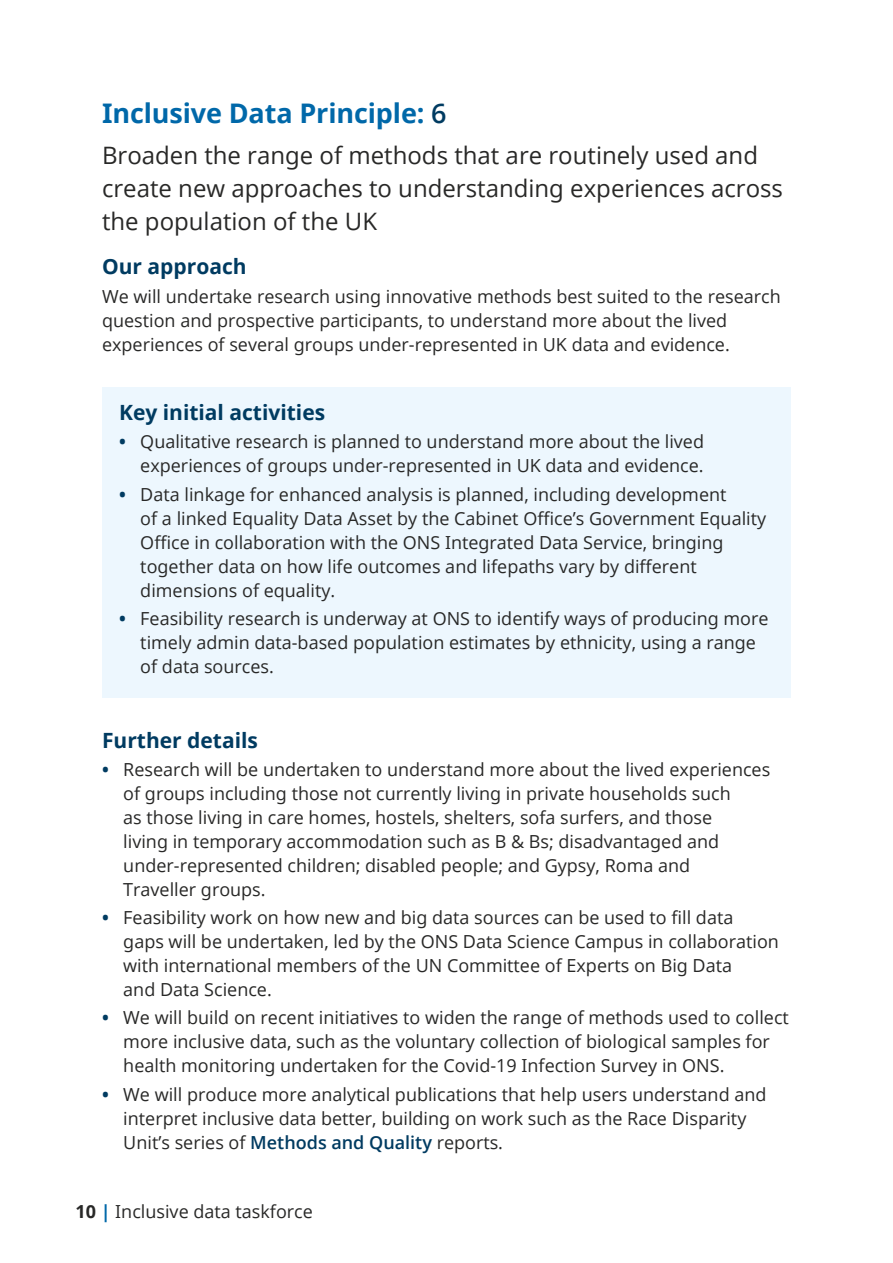
<style>
.page{position:relative;width:893px;height:1263px;background:#fff}
.page>*{position:absolute;margin:0;border:0;box-sizing:border-box;transform-origin:0 0}
.Heading_two{font:700 27px "Open Sans";letter-spacing:-.005em;color:#0068a9}
.Intro{font:24px/33px "Open Sans";color:#282827}
.Heading_three{font:700 21px "Open Sans";color:#003b61}
.Body_copy{font:18px/24px "Open Sans";color:#282827}
.s1{font-weight:600;color:#003b61}
.s2{font-weight:700;color:#003b61}
.s3{font-weight:700}
.s4{font-weight:700;color:#0068a9}
</style>
<div class="page">
<div style="left:102px;top:387px;width:689px;height:310px;background:#edf7fe"></div>
<h2 class="Heading_two" style="left:102px;top:94px;width:346px">Inclusive Data Principle: <span class="s1">6</span></h2>
<p class="Intro" style="left:102px;top:138px;width:682px">Broaden the range of methods that are routinely used and create new approaches to understanding experiences across the population of the UK</p>
<h3 class="Heading_three" style="left:102px;top:252px;width:146px">Our approach</h3>
<p class="Body_copy" style="left:102px;top:283px;width:680px">We will undertake research using innovative methods best suited to the research question and prospective participants, to understand more about the lived experiences of several groups under-represented in UK data and evidence.</p>
<h3 class="Heading_three" style="left:119px;top:398px;width:208px">Key initial activities</h3>
<p class="Body_copy" style="left:119px;top:429px;width:587px;text-align:right"><span class="s2">•</span> Qualitative research is planned to understand more about the lived experiences of groups under-represented in UK data and evidence.</p>
<p class="Body_copy" style="left:140px;top:482px;width:627px;text-indent:-21px"><span class="s2">•</span> Data linkage for enhanced analysis is planned, including development<br>of a linked Equality Data Asset by the Cabinet Office’s Government Equality Office in collaboration with the ONS Integrated Data Service, bringing together data on how life outcomes and lifepaths vary by different dimensions of equality.</p>
<p class="Body_copy" style="left:140px;top:606px;width:630px;text-indent:-21px"><span class="s2">•</span> Feasibility research is underway at ONS to identify ways of producing more timely admin data-based population estimates by ethnicity, using a range of data sources.</p>
<h3 class="Heading_three" style="left:102px;top:725px;width:157px">Further details</h3>
<p class="Body_copy" style="left:123px;top:757px;width:648px;text-indent:-21px"><span class="s2">•</span> Research will be undertaken to understand more about the lived experiences of groups including those not currently living in private households such<br>as those living in care homes, hostels, shelters, sofa surfers, and those<br>living in temporary accommodation such as B &amp; Bs; disadvantaged and under-represented children; disabled people; and Gypsy, Roma and<br>Traveller groups.</p>
<p class="Body_copy" style="left:123px;top:905px;width:657px;text-indent:-21px"><span class="s2">•</span> Feasibility work on how new and big data sources can be used to fill data<br>gaps will be undertaken, led by the ONS Data Science Campus in collaboration with international members of the UN Committee of Experts on Big Data<br>and Data Science.</p>
<p class="Body_copy" style="left:123px;top:1005px;width:667px;text-indent:-21px"><span class="s2">•</span> We will build on recent initiatives to widen the range of methods used to collect more inclusive data, such as the voluntary collection of biological samples for health monitoring undertaken for the Covid-19 Infection Survey in ONS.</p>
<p class="Body_copy" style="left:123px;top:1081px;width:645px;text-indent:-21px"><span class="s2">•</span> We will produce more analytical publications that help users understand and interpret inclusive data better, building on work such as the Race Disparity<br>Unit’s series of <span class="s1">Methods and Quality</span> reports.</p>
<p class="Body_copy" style="left:75px;top:1199px;width:239px"><span class="s3">10</span> <span class="s4">|</span> Inclusive data taskforce</p>
</div>
